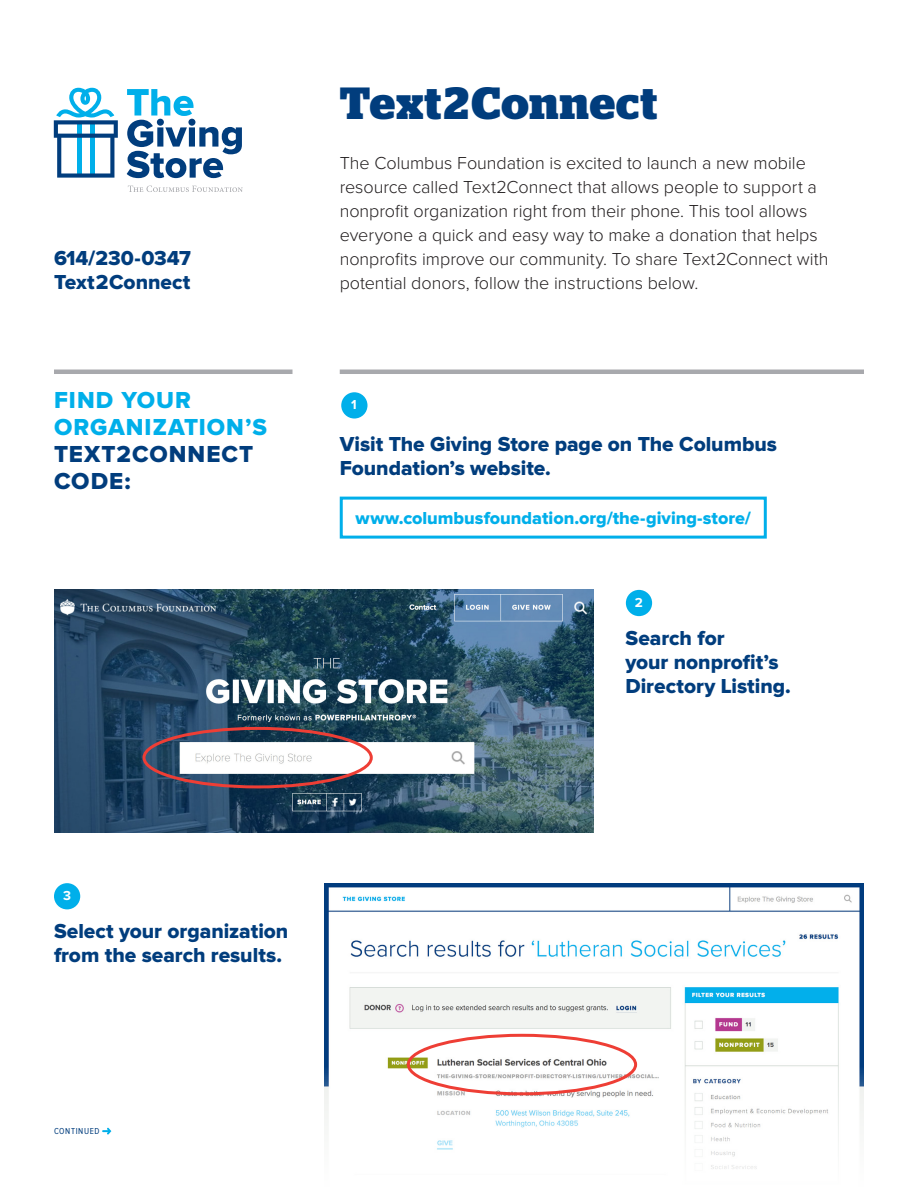
<style>
.page{position:relative;width:918px;height:1188px;background:#fff}
.page>*{position:absolute;margin:0;border:0;box-sizing:border-box;transform-origin:0 0}
.t1{font:700 45px "Stag";letter-spacing:.02em;color:#013d7d}
.t2{font:24px/27px "Proxima Nova Extrabld";letter-spacing:.04em;color:#00afea}
.t3{font:21px/24px "Proxima Nova Extrabld";color:#013d7d}
.t4{font:300 18px/24px "Proxima Nova";letter-spacing:-.005em;color:#231f20}
.t5{font:18px "Proxima Nova Extrabld";color:#00afea}
.t6{font:700 13.5px "Proxima Nova";color:#fff}
.t7{font:9px "Proxima Nova Cond";letter-spacing:.065em;color:#013d7d}
.s1{color:#013d7d}
</style>
<div class="page">
<div style="left:340px;top:497px;width:427px;height:42px;border:3px solid #00afea"></div>
<div style="left:626px;top:590px;width:26px;height:26px;background:#00afea;border-radius:50%"></div>
<div style="left:54px;top:883px;width:26px;height:26px;background:#00afea;border-radius:50%"></div>
<div style="left:341px;top:392px;width:27px;height:27px;background:#00afea;border-radius:50%"></div>
<img style="left:54px;top:590px;width:540px;height:243px">
<img style="left:324px;top:883px;width:540px;height:286px">
<div style="left:407px;top:1034px;width:230px;height:61px;border:3px solid #ee3e35;border-radius:50%"></div>
<hr style="left:54px;top:370px;width:238px;height:4px;background:#a8a9ad">
<hr style="left:340px;top:370px;width:524px;height:4px;background:#a8a9ad">
<svg style="left:127px;top:89px;width:115px;height:89px"></svg>
<svg style="left:54px;top:88px;width:64px;height:90px"></svg>
<svg style="left:128px;top:185px;width:115px;height:7px"></svg>
<svg style="left:102px;top:1128px;width:9px;height:7px"></svg>
<div style="left:142px;top:727px;width:231px;height:61px;border:3px solid #ee3e35;border-radius:50%"></div>
<p class="t3" style="left:54px;top:247px;width:138px">614/230-0347</p>
<p class="t3" style="left:54px;top:271px;width:138px">Text2Connect</p>
<p class="t2" style="left:54px;top:388px;width:215px">FIND YOUR<br>ORGANIZATION’S<br><span class="s1">TEXT2CONNECT<br>CODE:</span></p>
<p class="t1" style="left:340px;top:77px;width:319px">Text2Connect</p>
<p class="t4" style="left:340px;top:151px;width:490px">The Columbus Foundation is excited to launch a new mobile resource called Text2Connect that allows people to support a nonprofit organization right from their phone. This tool allows everyone a quick and easy way to make a donation that helps nonprofits improve our community. To share Text2Connect with potential donors, follow the instructions below.</p>
<p class="t6" style="left:351px;top:399px;width:7px">1</p>
<p class="t3" style="left:340px;top:432px;width:439px">Visit The Giving Store page on The Columbus<br>Foundation’s website.</p>
<p class="t5" style="left:356px;top:509px;width:397px">www.columbusfoundation.org/the-giving-store/</p>
<p class="t6" style="left:635px;top:596px;width:10px">2</p>
<p class="t3" style="left:626px;top:627px;width:167px">Search for<br>your nonprofit’s<br>Directory Listing.</p>
<p class="t6" style="left:63px;top:890px;width:9px">3</p>
<p class="t3" style="left:54px;top:920px;width:236px">Select your organization from the search results.</p>
<p class="t7" style="left:54px;top:1126px;width:47px">CONTINUED</p>
</div>
